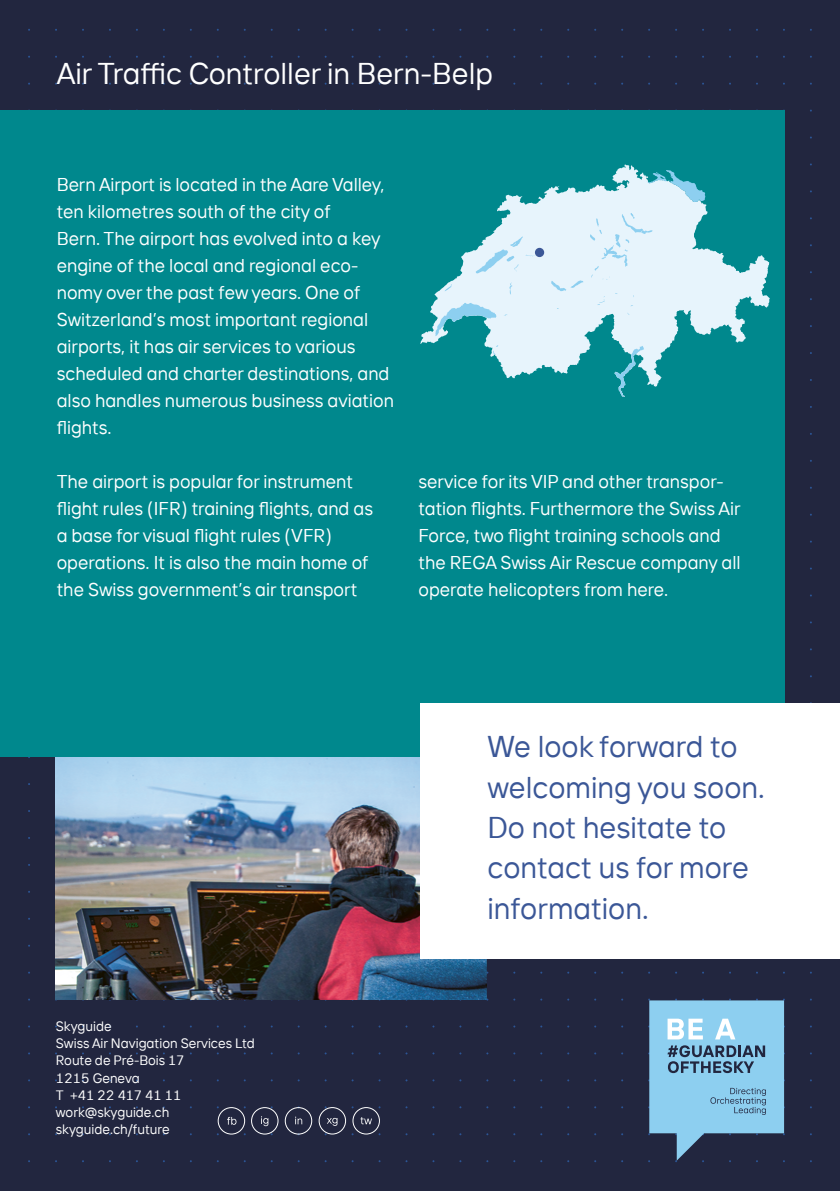
<style>
.page{position:relative;width:840px;height:1191px;background:#fff}
.page>*{position:absolute;margin:0;border:0;box-sizing:border-box;transform-origin:0 0}
.t1{font:30px/40.4px "TT Interphases";color:#3b5797}
.t2{font:30px "TT Interphases";color:#fff}
.t3{font:18.4px/27px "TT Interphases";color:#fff}
.t4{font:13.6px/17.2px "TT Interphases";color:#fff}
</style>
<div class="page">
<div style="left:0;top:0;width:839px;height:1191px;background:#22263f"></div>
<img style="left:56px;top:757px;width:430px;height:242px">
<div style="left:0;top:111px;width:783px;height:646px;background:#00888d"></div>
<svg style="left:420px;top:164px;width:349px;height:223px"></svg>
<svg style="left:432px;top:298px;width:64px;height:38px"></svg>
<svg style="left:486px;top:345px;width:12px;height:9px"></svg>
<svg style="left:508px;top:282px;width:7px;height:18px"></svg>
<svg style="left:550px;top:280px;width:33px;height:11px"></svg>
<svg style="left:444px;top:284px;width:7px;height:7px"></svg>
<svg style="left:614px;top:293px;width:8px;height:7px"></svg>
<svg style="left:475px;top:236px;width:47px;height:37px;background:#cbe7f3"></svg>
<svg style="left:614px;top:346px;width:35px;height:51px"></svg>
<svg style="left:594px;top:296px;width:10px;height:9px"></svg>
<svg style="left:589px;top:214px;width:63px;height:66px;background:#e0f1fb"></svg>
<svg style="left:646px;top:164px;width:59px;height:38px"></svg>
<svg style="left:648px;top:998px;width:135px;height:164px"></svg>
<svg style="left:701px;top:1045px;width:63px;height:28px"></svg>
<div style="left:534px;top:248px;width:10px;height:9px;background:#3b5797;border-radius:50%"></div>
<div style="left:218px;top:1107px;width:27px;height:27px;border:1px solid #fff;border-radius:50%"></div>
<svg style="left:227px;top:1117px;width:9px;height:7px"></svg>
<div style="left:251px;top:1107px;width:27px;height:27px;border:1px solid #fff;border-radius:50%"></div>
<svg style="left:261px;top:1116px;width:7px;height:10px"></svg>
<div style="left:285px;top:1107px;width:27px;height:27px;border:1px solid #fff;border-radius:50%"></div>
<svg style="left:295px;top:1116px;width:7px;height:8px"></svg>
<div style="left:318px;top:1107px;width:28px;height:27px;border:1px solid #fff;border-radius:50%"></div>
<svg style="left:327px;top:1117px;width:10px;height:9px"></svg>
<div style="left:352px;top:1107px;width:27px;height:27px;border:1px solid #fff;border-radius:50%"></div>
<svg style="left:360px;top:1117px;width:12px;height:7px"></svg>
<div style="left:420px;top:703px;width:419px;height:256px;background:#fff"></div>
<h1 class="t2" style="left:57px;top:54px;width:437px">Air Traffic Controller in Bern-Belp</h1>
<p class="t3" style="left:57px;top:171px;width:338px">Bern Airport is located in the Aare Valley, ten kilometres south of the city of<br>Bern. The airport has evolved into a key engine of the local and regional eco&shy;nomy over the past few years. One of Switzerland’s most important regional airports, it has air services to various scheduled and charter destinations, and also handles numerous business aviation flights.</p>
<p class="t3" style="left:57px;top:467px;width:318px">The airport is popular for instrument flight rules (IFR) training flights, and as a base for visual flight rules (VFR) operations. It is also the main home of the Swiss government’s air transport</p>
<p class="t3" style="left:418px;top:467px;width:323px">service for its VIP and other transpor&shy;tation flights. Furthermore the Swiss Air Force, two flight training schools and the REGA Swiss Air Rescue company all operate helicopters from here.</p>
<p class="t4" style="left:56px;top:1017px;width:200px">Skyguide<br>Swiss Air Navigation Services Ltd<br>Route de Pré-Bois 17<br>1215 Geneva<br>T +41 22 417 41 11 work@skyguide.ch skyguide.ch/future</p>
<h1 class="t1" style="left:487px;top:726px;width:279px">We look forward to welcoming you soon.<br>Do not hesitate to contact us for more information.</h1>
</div>
